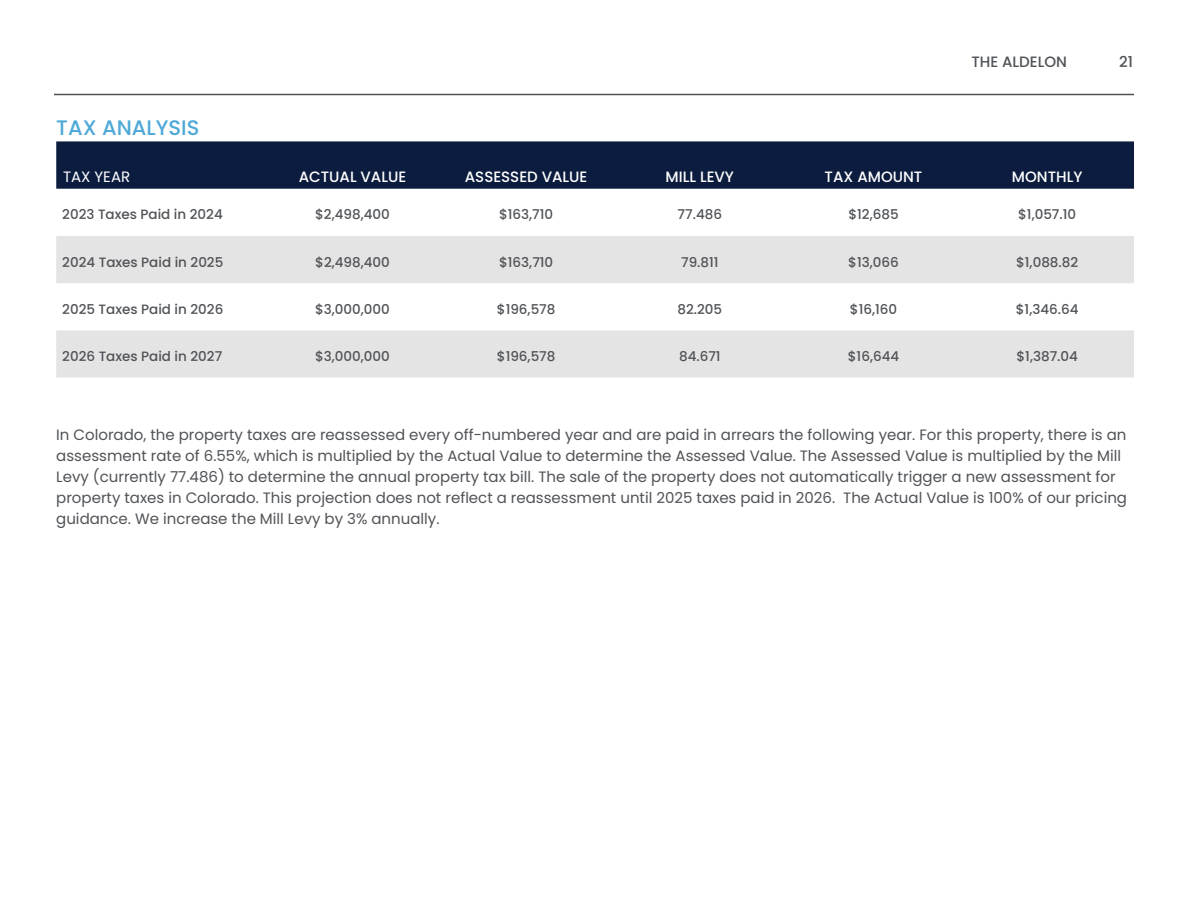
<style>
.page{position:relative;width:1188px;height:918px;background:#fff}
.page>*{position:absolute;margin:0;border:0;box-sizing:border-box;transform-origin:0 0}
.Body_Title{font:500 21px "Poppins";color:#4ea9d7}
.Body_Title-2{font:15px/21px "Poppins";color:#505357}
.Body{font:500 15px "Poppins";color:#fff}
.t1{font:500 15px "Poppins";color:#505357}
.Body_Subtitle{font:15px "Poppins";color:#fff}
.Body-2{font:500 13.5px "Poppins";color:#505357}
</style>
<div class="page">
<div style="left:56px;top:141px;width:1078px;height:48px;background:#0c1c3e"></div>
<svg style="left:56px;top:236px;width:1078px;height:142px;fill:#e5e4e4"></svg>
<hr style="left:54px;top:94px;width:1080px;height:1px;background:#505357">
<p class="t1" style="left:971px;top:53px;width:97px">THE ALDELON</p>
<p class="t1" style="left:1119px;top:53px;width:15px">21</p>
<p class="Body_Title" style="left:56px;top:116px;width:145px">TAX ANALYSIS</p>
<p class="Body_Subtitle" style="left:63px;top:168px;width:69px">TAX YEAR</p>
<p class="Body" style="left:299px;top:168px;width:109px">ACTUAL VALUE</p>
<p class="Body" style="left:465px;top:168px;width:124px">ASSESSED VALUE</p>
<p class="Body" style="left:666px;top:168px;width:70px">MILL LEVY</p>
<p class="Body" style="left:825px;top:168px;width:99px">TAX AMOUNT</p>
<p class="Body" style="left:1012px;top:168px;width:72px">MONTHLY</p>
<p class="Body-2" style="left:62px;top:207px;width:162px">2023 Taxes Paid in 2024</p>
<p class="Body-2" style="left:315px;top:207px;width:76px">$2,498,400</p>
<p class="Body-2" style="left:499px;top:207px;width:56px">$163,710</p>
<p class="Body-2" style="left:678px;top:207px;width:46px">77.486</p>
<p class="Body-2" style="left:848px;top:207px;width:52px">$12,685</p>
<p class="Body-2" style="left:1018px;top:207px;width:60px">$1,057.10</p>
<p class="Body-2" style="left:62px;top:254px;width:163px">2024 Taxes Paid in 2025</p>
<p class="Body-2" style="left:315px;top:254px;width:76px">$2,498,400</p>
<p class="Body-2" style="left:499px;top:254px;width:56px">$163,710</p>
<p class="Body-2" style="left:681px;top:254px;width:39px">79.811</p>
<p class="Body-2" style="left:848px;top:254px;width:52px">$13,066</p>
<p class="Body-2" style="left:1016px;top:254px;width:64px">$1,088.82</p>
<p class="Body-2" style="left:62px;top:301px;width:163px">2025 Taxes Paid in 2026</p>
<p class="Body-2" style="left:315px;top:301px;width:76px">$3,000,000</p>
<p class="Body-2" style="left:497px;top:301px;width:60px">$196,578</p>
<p class="Body-2" style="left:677px;top:301px;width:46px">82.205</p>
<p class="Body-2" style="left:850px;top:301px;width:49px">$16,160</p>
<p class="Body-2" style="left:1016px;top:301px;width:64px">$1,346.64</p>
<p class="Body-2" style="left:62px;top:349px;width:162px">2026 Taxes Paid in 2027</p>
<p class="Body-2" style="left:315px;top:349px;width:76px">$3,000,000</p>
<p class="Body-2" style="left:497px;top:349px;width:60px">$196,578</p>
<p class="Body-2" style="left:679px;top:349px;width:43px">84.671</p>
<p class="Body-2" style="left:848px;top:349px;width:53px">$16,644</p>
<p class="Body-2" style="left:1017px;top:349px;width:63px">$1,387.04</p>
<p class="Body_Title-2" style="left:56px;top:424px;width:1072px">In Colorado, the property taxes are reassessed every off-numbered year and are paid in arrears the following year. For this property, there is an assessment rate of 6.55%, which is multiplied by the Actual Value to determine the Assessed Value. The Assessed Value is multiplied by the Mill Levy (currently 77.486) to determine the annual property tax bill. The sale of the property does not automatically trigger a new assessment for property taxes in Colorado. This projection does not reflect a reassessment until 2025 taxes paid in 2026. The Actual Value is 100% of our pricing guidance. We increase the Mill Levy by 3% annually.</p>
</div>
